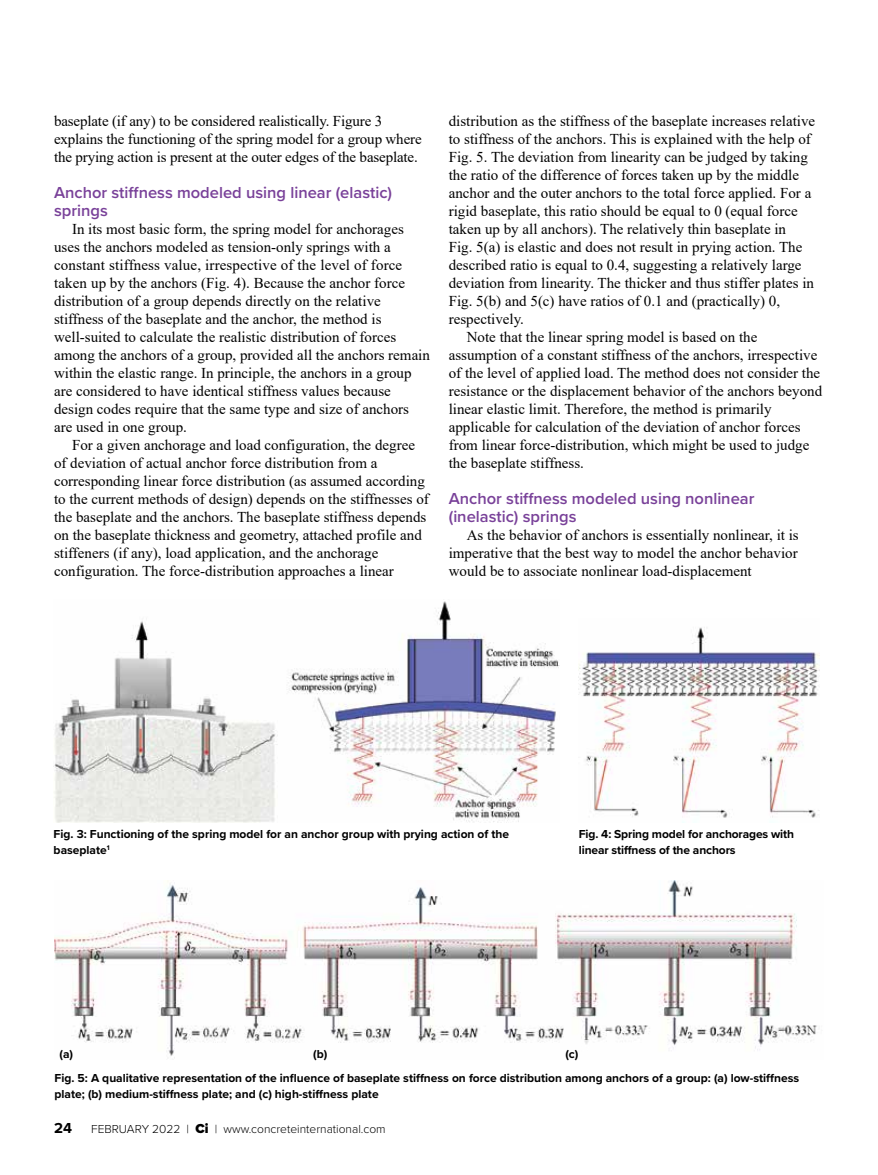
<style>
.page{position:relative;width:878px;height:1175px;background:#fff}
.page>*{position:absolute;margin:0;border:0;box-sizing:border-box;transform-origin:0 0}
.t1{font:600 16.5px/18px "Proxima Nova";color:#794199}
.t2{font:15px/18px "Times New Roman";color:#000}
.t3{font:700 15px "Proxima Nova";color:#000}
.t4{font:700 12px/16.5px "Proxima Nova";color:#000}
.t5{font:300 12px "Proxima Nova";color:#000}
.s1{font-weight:900;font-size:13.5px}
</style>
<div class="page">
<img style="left:54px;top:601px;width:506px;height:221px">
<img style="left:578px;top:627px;width:241px;height:191px">
<img style="left:54px;top:880px;width:763px;height:178px">
<div style="left:54px;top:1040px;width:30px;height:28px;background:#fff"></div>
<div style="left:308px;top:1040px;width:29px;height:28px;background:#fff"></div>
<div style="left:560px;top:1040px;width:29px;height:28px;background:#fff"></div>
<p class="t2" style="left:54px;top:111px;width:369px">baseplate (if any) to be considered realistically. Figure 3 explains the functioning of the spring model for a group where the prying action is present at the outer edges of the baseplate.</p>
<p class="t1" style="left:54px;top:183px;width:339px">Anchor stiffness modeled using linear (elastic) springs</p>
<p class="t2" style="left:54px;top:219px;width:377px;text-indent:18px">In its most basic form, the spring model for anchorages uses the anchors modeled as tension-only springs with a constant stiffness value, irrespective of the level of force taken up by the anchors (Fig. 4). Because the anchor force distribution of a group depends directly on the relative stiffness of the baseplate and the anchor, the method is well-suited to calculate the realistic distribution of forces among the anchors of a group, provided all the anchors remain within the elastic range. In principle, the anchors in a group are considered to have identical stiffness values because design codes require that the same type and size of anchors are used in one group.</p>
<p class="t2" style="left:54px;top:435px;width:376px;text-indent:18px">For a given anchorage and load configuration, the degree of deviation of actual anchor force distribution from a corresponding linear force distribution (as assumed according to the current methods of design) depends on the stiffnesses of the baseplate and the anchors. The baseplate stiffness depends on the baseplate thickness and geometry, attached profile and stiffeners (if any), load application, and the anchorage configuration. The force-distribution approaches a linear</p>
<p class="t2" style="left:449px;top:111px;width:368px">distribution as the stiffness of the baseplate increases relative</p>
<p class="t2" style="left:449px;top:129px;width:363px">to stiffness of the anchors. This is explained with the help of</p>
<p class="t2" style="left:449px;top:147px;width:360px">Fig. 5. The deviation from linearity can be judged by taking</p>
<p class="t2" style="left:449px;top:165px;width:352px">the ratio of the difference of forces taken up by the middle</p>
<p class="t2" style="left:449px;top:183px;width:364px">anchor and the outer anchors to the total force applied. For a</p>
<p class="t2" style="left:449px;top:201px;width:350px">rigid baseplate, this ratio should be equal to 0 (equal force</p>
<p class="t2" style="left:449px;top:219px;width:339px">taken up by all anchors). The relatively thin baseplate in</p>
<p class="t2" style="left:449px;top:237px;width:355px">Fig. 5(a) is elastic and does not result in prying action. The</p>
<p class="t2" style="left:449px;top:255px;width:354px">described ratio is equal to 0.4, suggesting a relatively large</p>
<p class="t2" style="left:449px;top:273px;width:367px">deviation from linearity. The thicker and thus stiffer plates in</p>
<p class="t2" style="left:449px;top:291px;width:333px">Fig. 5(b) and 5(c) have ratios of 0.1 and (practically) 0,</p>
<p class="t2" style="left:449px;top:309px;width:77px">respectively.</p>
<p class="t2" style="left:467px;top:327px;width:292px">Note that the linear spring model is based on the</p>
<p class="t2" style="left:449px;top:345px;width:370px">assumption of a constant stiffness of the anchors, irrespective</p>
<p class="t2" style="left:449px;top:363px;width:373px">of the level of applied load. The method does not consider the</p>
<p class="t2" style="left:449px;top:381px;width:375px">resistance or the displacement behavior of the anchors beyond</p>
<p class="t2" style="left:449px;top:399px;width:324px">linear elastic limit. Therefore, the method is primarily</p>
<p class="t2" style="left:449px;top:417px;width:353px">applicable for calculation of the deviation of anchor forces</p>
<p class="t2" style="left:449px;top:435px;width:362px">from linear force-distribution, which might be used to judge</p>
<p class="t2" style="left:449px;top:453px;width:137px">the baseplate stiffness.</p>
<p class="t1" style="left:449px;top:489px;width:307px">Anchor stiffness modeled using nonlinear (inelastic) springs</p>
<p class="t2" style="left:449px;top:525px;width:351px;text-align:justify;text-indent:18px">As the behavior of anchors is essentially nonlinear, it is imperative that the best way to model the anchor behavior would be to associate nonlinear load-displacement</p>
<p class="t4" style="left:54px;top:825px;width:457px">Fig. 3: Functioning of the spring model for an anchor group with prying action of the baseplate<sup>1</sup></p>
<p class="t4" style="left:579px;top:825px;width:217px">Fig. 4: Spring model for anchorages with linear stiffness of the anchors</p>
<p class="t4" style="left:59px;top:1045px;width:15px">(a)</p>
<p class="t4" style="left:313px;top:1045px;width:16px">(b)</p>
<p class="t4" style="left:565px;top:1045px;width:15px">(c)</p>
<p class="t4" style="left:55px;top:1069px;width:746px">Fig. 5: A qualitative representation of the influence of baseplate stiffness on force distribution among anchors of a group: (a) low-stiffness plate; (b) medium-stiffness plate; and (c) high-stiffness plate</p>
<p class="t3" style="left:54px;top:1116px;width:19px">24</p>
<p class="t5" style="left:91px;top:1119px;width:296px">FEBRUARY 2022 | <span class="s1">Ci</span> | www.concreteinternational.com</p>
</div>
